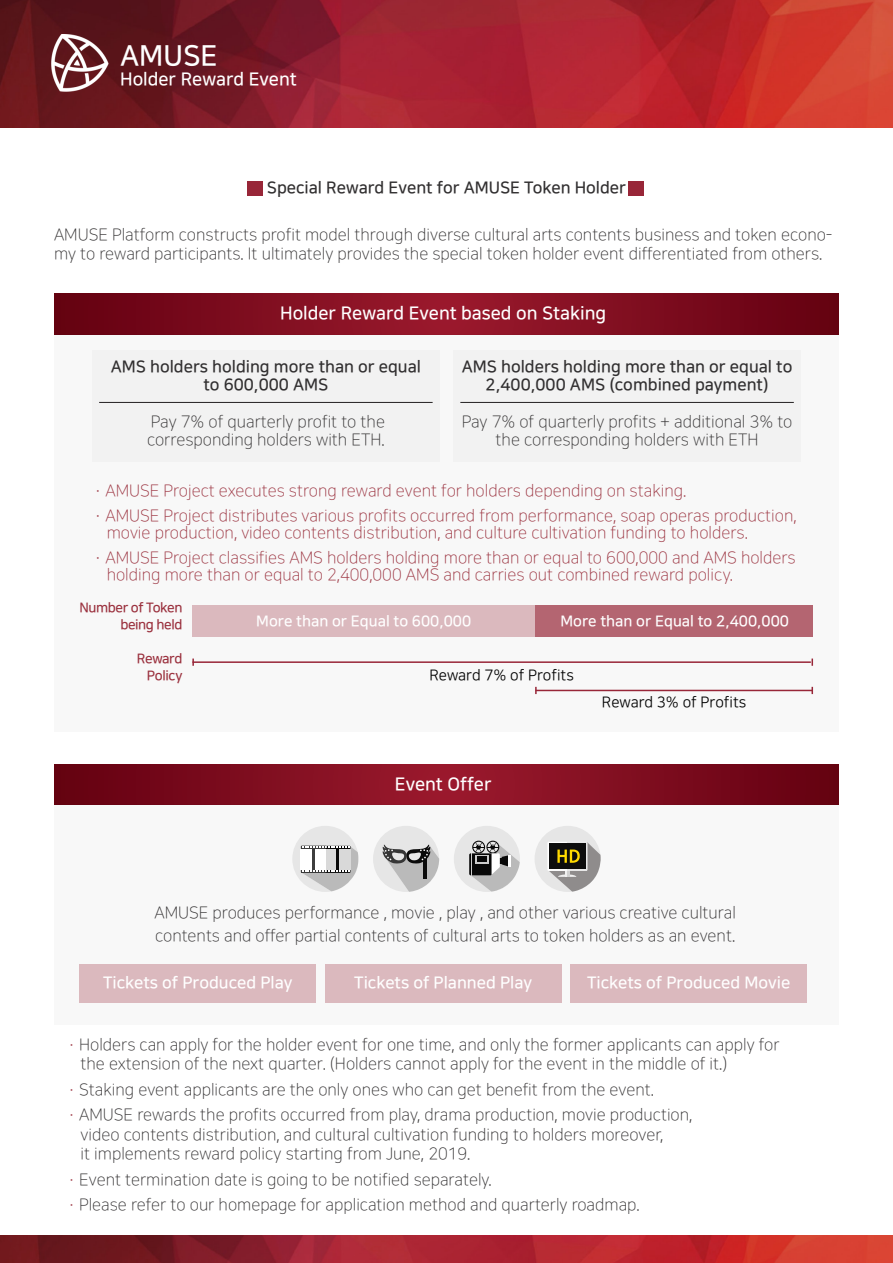
<style>
.page{position:relative;width:893px;height:1263px;background:#fff}
.page>*{position:absolute;margin:0;border:0;box-sizing:border-box;transform-origin:0 0}
.t1{font:28.5px "Nanum Square B";color:#fff}
.t2{font:18px "Nanum Square B";color:#fff}
.t3{font:16.5px/19.5px "Nanum Square L";color:#312f30}
.t4{font:16.5px "Nanum Square L";color:#9b323f}
.t5{font:16.5px/18px "Nanum Square B";color:#312f30;text-align:center}
.t6{font:16.5px "Nanum Square B";color:#fff}
.t7{font:15px "Nanum Square B";color:#fff}
.t8{font:15px "Nanum Square R";color:#000}
.t9{font:13.5px/16.5px "Nanum Square B";letter-spacing:-.03em;color:#9b323f;text-align:right}
.s1{color:#9b323f}
</style>
<div class="page">
<svg style="left:54px;top:294px;width:785px;height:40px;background:#7e0d1e"></svg>
<svg style="left:54px;top:764px;width:785px;height:40px;background:#7e0d1e"></svg>
<div style="left:54px;top:334px;width:784px;height:397px;background:#f8f8f8"></div>
<div style="left:54px;top:804px;width:784px;height:221px;background:#f8f8f8"></div>
<img style="left:0;top:0;width:893px;height:128px">
<img style="left:0;top:1235px;width:893px;height:28px">
<img style="left:19px;top:35px;width:113px;height:64px">
<div style="left:248px;top:181px;width:15px;height:15px;background:#982638"></div>
<div style="left:192px;top:606px;width:343px;height:31px;background:#dbb9be"></div>
<div style="left:535px;top:606px;width:278px;height:31px;background:#b46571"></div>
<div style="left:629px;top:181px;width:15px;height:15px;background:#982638"></div>
<svg style="left:292px;top:826px;width:66px;height:66px"></svg>
<svg style="left:535px;top:826px;width:66px;height:66px"></svg>
<svg style="left:454px;top:826px;width:66px;height:66px"></svg>
<svg style="left:373px;top:826px;width:67px;height:66px"></svg>
<hr style="left:192px;top:661px;width:619px;height:2px;background:#982638">
<hr style="left:535px;top:690px;width:278px;height:1px;background:#982638">
<svg style="left:192px;top:658px;width:2px;height:8px"></svg>
<svg style="left:535px;top:687px;width:2px;height:7px"></svg>
<svg style="left:811px;top:658px;width:2px;height:8px"></svg>
<svg style="left:811px;top:687px;width:2px;height:7px"></svg>
<div style="left:92px;top:350px;width:348px;height:112px;background:#f2f2f2"></div>
<div style="left:453px;top:350px;width:348px;height:112px;background:#f2f2f2"></div>
<hr style="left:99px;top:402px;width:334px;height:1px;background:#231f20">
<hr style="left:460px;top:402px;width:334px;height:1px;background:#231f20">
<div style="left:79px;top:964px;width:237px;height:39px;background:#dbb9be"></div>
<div style="left:325px;top:964px;width:236px;height:39px;background:#dbb9be"></div>
<div style="left:570px;top:964px;width:237px;height:39px;background:#dbb9be"></div>
<p class="t1" style="left:120px;top:41px;width:99px">AMUSE</p>
<p class="t2" style="left:120px;top:69px;width:178px">Holder Reward Event</p>
<p class="t5" style="left:267px;top:179px;width:361px">Special Reward Event for AMUSE Token Holder</p>
<p class="t3" style="left:54px;top:225px;width:780px">AMUSE Platform constructs profit model through diverse cultural arts contents business and token econo&shy;my to reward participants. It ultimately provides the special token holder event differentiated from others.</p>
<p class="t2" style="left:280px;top:304px;width:328px">Holder Reward Event based on Staking</p>
<p class="t5" style="left:111px;top:358px;width:312px">AMS holders holding more than or equal to 600,000 AMS</p>
<p class="t5" style="left:462px;top:358px;width:332px">AMS holders holding more than or equal to<br>2,400,000 AMS (combined payment)</p>
<p class="t3" style="left:151px;top:412px;width:236px">Pay 7% of quarterly profit to the</p>
<p class="t3" style="left:147px;top:430px;width:239px">corresponding holders with ETH.</p>
<p class="t3" style="left:462px;top:413px;width:332px;line-height:18px;text-align:center">Pay 7% of quarterly profits + additional 3% to the corresponding holders with ETH</p>
<p class="t4" style="left:94px;top:482px;width:594px">· AMUSE Project executes strong reward event for holders depending on staking.</p>
<p class="t4" style="left:94px;top:507px;width:704px">· AMUSE Project distributes various profits occurred from performance, soap operas production,</p>
<p class="t4" style="left:107px;top:524px;width:643px">movie production, video contents distribution, and culture cultivation funding to holders.</p>
<p class="t4" style="left:94px;top:549px;width:703px">· AMUSE Project classifies AMS holders holding more than or equal to 600,000 and AMS holders</p>
<p class="t4" style="left:107px;top:566px;width:628px">holding more than or equal to 2,400,000 AMS and carries out combined reward policy.</p>
<p class="t9" style="left:79px;top:600px;width:105px">Number of Token being held</p>
<p class="t9" style="left:137px;top:651px;width:47px">Reward<br>Policy</p>
<p class="t7" style="left:256px;top:613px;width:216px">More than or Equal to 600,000</p>
<p class="t7" style="left:560px;top:613px;width:230px">More than or Equal to 2,400,000</p>
<p class="t8" style="left:429px;top:667px;width:146px">Reward 7% of Profits</p>
<p class="t2" style="left:395px;top:774px;width:98px">Event Offer</p>
<p class="t8" style="left:602px;top:695px;width:146px">Reward 3% of Profits</p>
<p class="t3" style="left:154px;top:902px;width:583px;line-height:22.5px">AMUSE produces performance , movie , play , and other various creative cultural contents and offer partial contents of cultural arts to token holders as an event.</p>
<p class="t6" style="left:103px;top:974px;width:191px">Tickets of Produced Play</p>
<p class="t6" style="left:354px;top:974px;width:179px">Tickets of Planned Play</p>
<p class="t6" style="left:587px;top:974px;width:205px">Tickets of Produced Movie</p>
<p class="t3" style="left:68px;top:1035px;width:713px"><span class="s1">·</span> Holders can apply for the holder event for one time, and only the former applicants can apply for</p>
<p class="t3" style="left:80px;top:1054px;width:648px">the extension of the next quarter. (Holders cannot apply for the event in the middle of it.)</p>
<p class="t3" style="left:68px;top:1080px;width:587px"><span class="s1">·</span> Staking event applicants are the only ones who can get benefit from the event.</p>
<p class="t3" style="left:68px;top:1105px;width:626px"><span class="s1">·</span> AMUSE rewards the profits occurred from play, drama production, movie production,</p>
<p class="t3" style="left:80px;top:1125px;width:584px">video contents distribution, and cultural cultivation funding to holders moreover,</p>
<p class="t3" style="left:80px;top:1144px;width:391px">it implements reward policy starting from June, 2019.</p>
<p class="t3" style="left:68px;top:1170px;width:425px"><span class="s1">·</span> Event termination date is going to be notified separately.</p>
<p class="t3" style="left:68px;top:1195px;width:573px"><span class="s1">·</span> Please refer to our homepage for application method and quarterly roadmap.</p>
</div>
